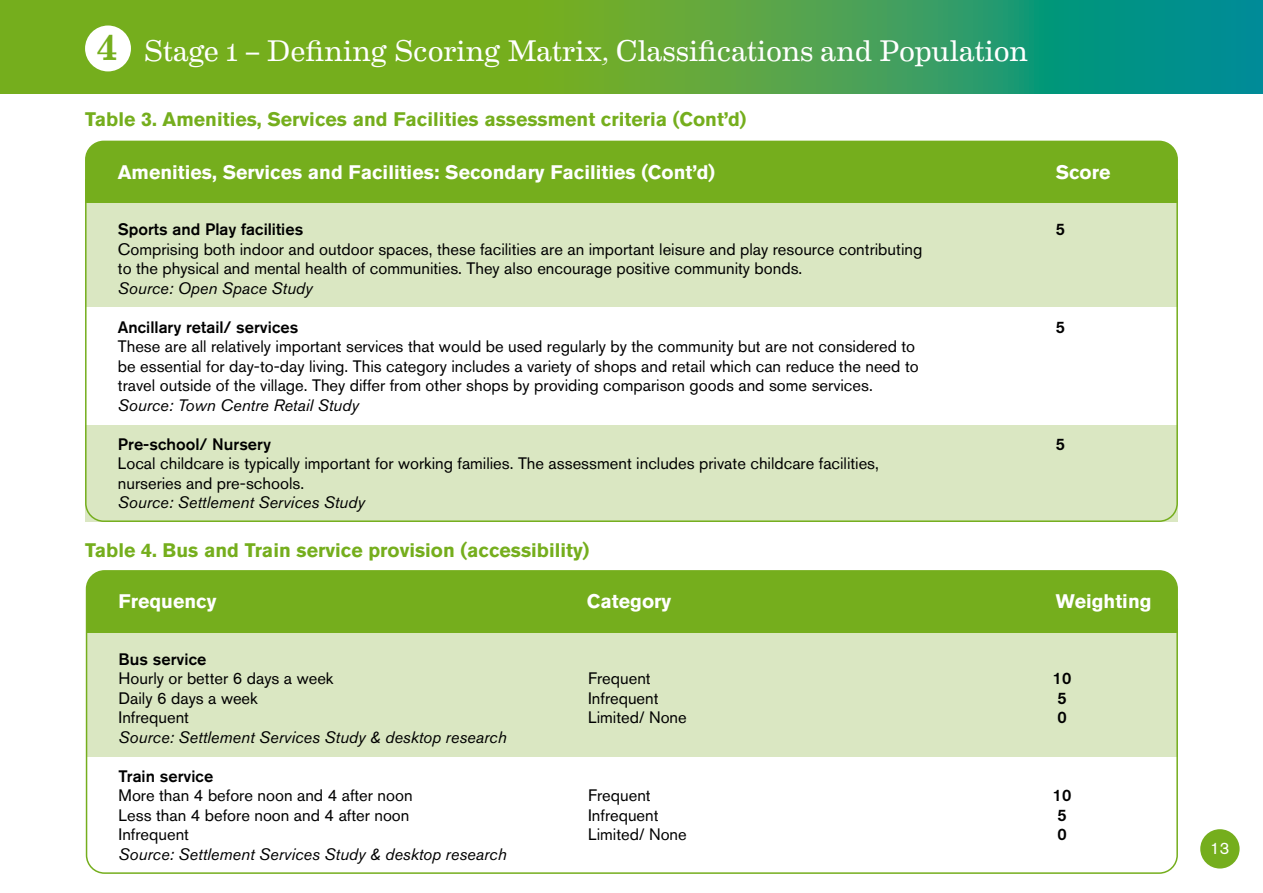
<style>
.page{position:relative;width:1263px;height:893px;background:#fff}
.page>*{position:absolute;margin:0;border:0;box-sizing:border-box;transform-origin:0 0}
.t1{font:30px "Eames Century Modern";letter-spacing:-.005em;color:#fff}
.t2{font:700 19.5px "Akzidenz Grotesk BQ";color:#75ae1d}
.t3{font:700 19.5px "Akzidenz Grotesk BQ";color:#fff}
.t4{font:16.5px/19.5px "Akzidenz Grotesk BQ";color:#000}
.t5{font:italic 16.5px "Akzidenz Grotesk BQ";color:#000}
.t6{font:500 16.5px "Akzidenz Grotesk BQ";color:#000}
.t7{font:16.5px "Akzidenz Grotesk BQ";color:#fff}
.s1{font-weight:500;font-size:36px;color:#75ae1d}
</style>
<div class="page">
<div style="left:1200px;top:829px;width:39px;height:39px;background:#75ae1d;border-radius:50%"></div>
<svg style="left:0;top:0;width:1263px;height:94px;background:#51a443"></svg>
<div style="left:85px;top:26px;width:46px;height:45px;background:#fff;border-radius:50%"></div>
<div style="left:85px;top:425px;width:1093px;height:97px;background:#dae7c2"></div>
<div style="left:86px;top:179px;width:1092px;height:128px;background:#dae7c2"></div>
<div style="left:86px;top:141px;width:1091px;height:62px;background:#75ae1d"></div>
<div style="left:85px;top:141px;width:1093px;height:381px;border:2px solid #75ae1d;border-radius:18px"></div>
<div style="left:87px;top:609px;width:1091px;height:148px;background:#dae7c2"></div>
<div style="left:87px;top:571px;width:1090px;height:61px;background:#75ae1d"></div>
<div style="left:86px;top:570px;width:1092px;height:304px;border:2px solid #75ae1d;border-radius:18px"></div>
<h1 class="t1" style="left:96px;top:28px;width:933px"><span class="s1">4</span> Stage 1 – Defining Scoring Matrix, Classifications and Population</h1>
<p class="t2" style="left:85px;top:107px;width:663px">Table 3. Amenities, Services and Facilities assessment criteria (Cont’d)</p>
<p class="t3" style="left:118px;top:161px;width:599px">Amenities, Services and Facilities: Secondary Facilities (Cont’d)</p>
<p class="t3" style="left:1056px;top:161px;width:56px">Score</p>
<p class="t6" style="left:118px;top:219px;width:187px">Sports and Play facilities</p>
<p class="t4" style="left:118px;top:239px;width:806px">Comprising both indoor and outdoor spaces, these facilities are an important leisure and play resource contributing to the physical and mental health of communities. They also encourage positive community bonds.</p>
<p class="t5" style="left:118px;top:278px;width:196px">Source: Open Space Study</p>
<p class="t6" style="left:118px;top:317px;width:182px">Ancillary retail/ services</p>
<p class="t4" style="left:118px;top:336px;width:802px">These are all relatively important services that would be used regularly by the community but are not considered to be essential for day-to-day living. This category includes a variety of shops and retail which can reduce the need to travel outside of the village. They differ from other shops by providing comparison goods and some services.</p>
<p class="t5" style="left:118px;top:395px;width:243px">Source: Town Centre Retail Study</p>
<p class="t6" style="left:118px;top:434px;width:155px">Pre-school/ Nursery</p>
<p class="t4" style="left:118px;top:453px;width:763px">Local childcare is typically important for working families. The assessment includes private childcare facilities, nurseries and pre-schools.</p>
<p class="t5" style="left:118px;top:492px;width:249px">Source: Settlement Services Study</p>
<p class="t6" style="left:1056px;top:219px;width:11px">5</p>
<p class="t6" style="left:1056px;top:317px;width:11px">5</p>
<p class="t6" style="left:1056px;top:434px;width:11px">5</p>
<p class="t2" style="left:85px;top:539px;width:506px">Table 4. Bus and Train service provision (accessibility)</p>
<p class="t3" style="left:119px;top:590px;width:99px">Frequency</p>
<p class="t3" style="left:587px;top:590px;width:86px">Category</p>
<p class="t3" style="left:1056px;top:590px;width:97px">Weighting</p>
<p class="t6" style="left:119px;top:649px;width:89px">Bus service</p>
<p class="t4" style="left:119px;top:668px;width:216px">Hourly or better 6 days a week</p>
<p class="t4" style="left:588px;top:668px;width:64px">Frequent</p>
<p class="t6" style="left:1053px;top:668px;width:20px">10</p>
<p class="t4" style="left:119px;top:688px;width:141px">Daily 6 days a week</p>
<p class="t4" style="left:588px;top:688px;width:72px">Infrequent</p>
<p class="t6" style="left:1057px;top:688px;width:11px">5</p>
<p class="t4" style="left:119px;top:707px;width:72px">Infrequent</p>
<p class="t4" style="left:588px;top:707px;width:100px">Limited/ None</p>
<p class="t6" style="left:1057px;top:707px;width:11px">0</p>
<p class="t5" style="left:119px;top:727px;width:389px">Source: Settlement Services Study &amp; desktop research</p>
<p class="t6" style="left:119px;top:766px;width:96px">Train service</p>
<p class="t4" style="left:119px;top:785px;width:295px">More than 4 before noon and 4 after noon</p>
<p class="t4" style="left:588px;top:785px;width:64px">Frequent</p>
<p class="t6" style="left:1053px;top:785px;width:20px">10</p>
<p class="t4" style="left:119px;top:805px;width:292px">Less than 4 before noon and 4 after noon</p>
<p class="t4" style="left:588px;top:805px;width:72px">Infrequent</p>
<p class="t6" style="left:1057px;top:805px;width:11px">5</p>
<p class="t4" style="left:119px;top:824px;width:72px">Infrequent</p>
<p class="t4" style="left:588px;top:824px;width:100px">Limited/ None</p>
<p class="t6" style="left:1057px;top:824px;width:11px">0</p>
<p class="t5" style="left:119px;top:844px;width:389px">Source: Settlement Services Study &amp; desktop research</p>
<p class="t7" style="left:1210px;top:838px;width:21px">13</p>
</div>
